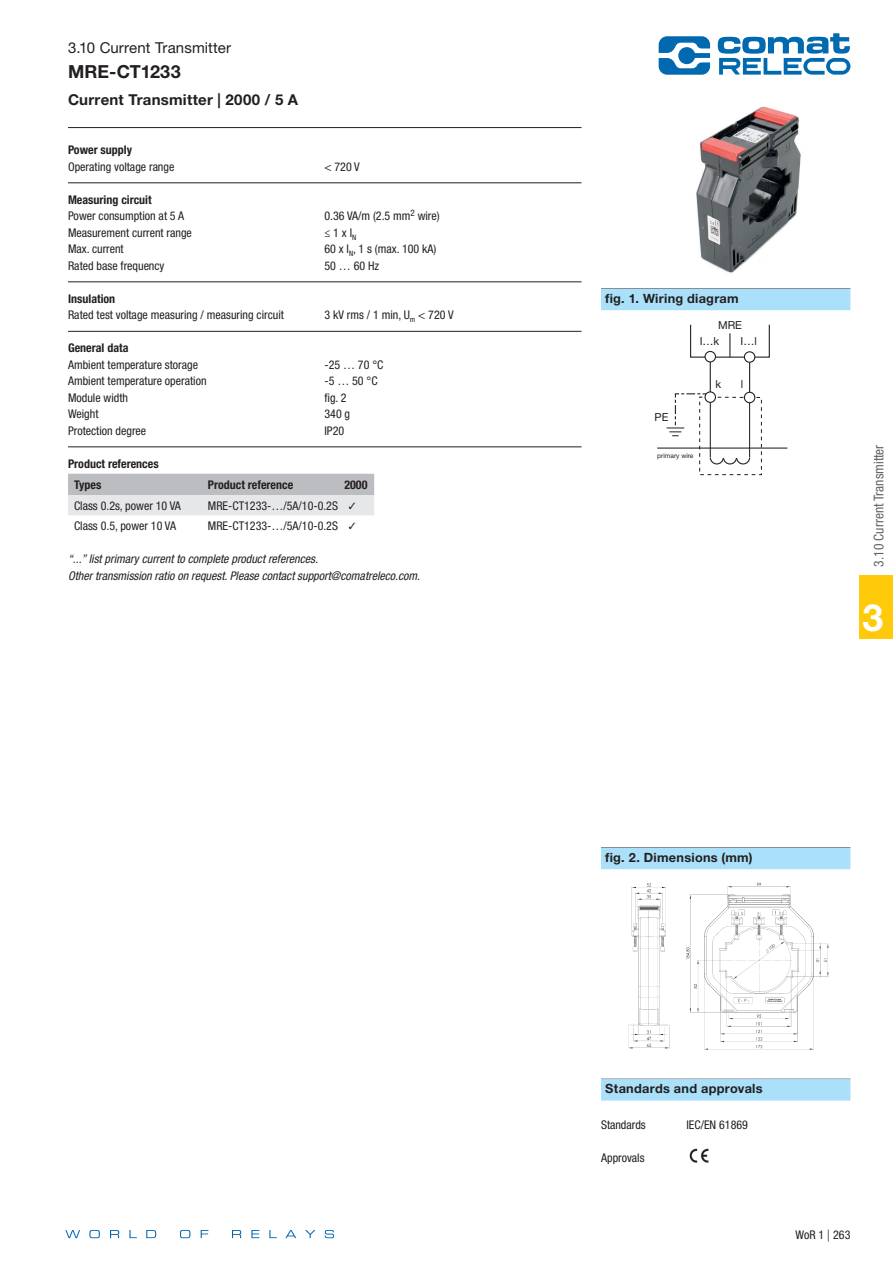
<style>
.page{position:relative;width:893px;height:1263px;background:#fff}
.page>*{position:absolute;margin:0;border:0;box-sizing:border-box;transform-origin:0 0}
.t1{font:700 37.5px "Helvetica Neue LT Std";color:#fff}
.t2{font:700 18px "Helvetica Neue LT Std";color:#231f20}
.t3{font:700 15px "Helvetica Neue LT Std";letter-spacing:.015em;color:#231f20}
.t4{font:15px "Helvetica Neue LT Std";letter-spacing:.005em;color:#231f20}
.t5{font:condensed 13.5px "Helvetica Neue LT Std";color:#636366}
.t6{font:700 12.75px "Helvetica Neue LT Std";letter-spacing:.02em;color:#231f20}
.t7{font:condensed 12px "Helvetica Neue LT Std";color:#231f20}
.t8{font:italic condensed 12px "Helvetica Neue LT Std";color:#231f20}
.t9{font:700 condensed 12px "Helvetica Neue LT Std";color:#231f20}
.t10{font:11.1px/16.4px "Helvetica Neue LT Std";color:#231f20}
.t11{font:6.6px "Helvetica Neue LT Std";color:#231f20}
.s1{font-weight:300;font-stretch:normal}
</style>
<div class="page">
<svg style="left:251px;top:1230px;width:8px;height:8px"></svg>
<svg style="left:232px;top:1230px;width:9px;height:8px"></svg>
<svg style="left:325px;top:1230px;width:9px;height:8px"></svg>
<svg style="left:305px;top:1230px;width:10px;height:8px"></svg>
<svg style="left:269px;top:1230px;width:8px;height:8px"></svg>
<svg style="left:285px;top:1230px;width:11px;height:8px"></svg>
<svg style="left:110px;top:1230px;width:9px;height:8px"></svg>
<svg style="left:89px;top:1230px;width:11px;height:8px"></svg>
<svg style="left:65px;top:1230px;width:15px;height:8px"></svg>
<svg style="left:201px;top:1230px;width:7px;height:8px"></svg>
<svg style="left:129px;top:1230px;width:8px;height:8px"></svg>
<svg style="left:180px;top:1230px;width:10px;height:8px"></svg>
<svg style="left:146px;top:1230px;width:10px;height:8px"></svg>
<svg style="left:659px;top:36px;width:51px;height:39px"></svg>
<svg style="left:718px;top:33px;width:132px;height:42px"></svg>
<div style="left:859px;top:575px;width:34px;height:64px;background:#feca0a"></div>
<hr style="left:68px;top:183px;width:513px;height:1px;background:#231f20">
<hr style="left:68px;top:282px;width:513px;height:1px;background:#231f20">
<hr style="left:68px;top:331px;width:513px;height:1px;background:#231f20">
<hr style="left:68px;top:447px;width:513px;height:1px;background:#231f20">
<hr style="left:68px;top:127px;width:513px;height:1px;background:#231f20">
<img style="left:696px;top:106px;width:105px;height:167px">
<hr style="left:601px;top:288px;width:249px;height:1px;background:#808285">
<div style="left:601px;top:289px;width:249px;height:21px;background:#aae0f9"></div>
<hr style="left:601px;top:847px;width:249px;height:1px;background:#808285">
<div style="left:601px;top:848px;width:249px;height:21px;background:#aae0f9"></div>
<hr style="left:601px;top:1078px;width:249px;height:1px;background:#808285">
<div style="left:601px;top:1079px;width:249px;height:21px;background:#aae0f9"></div>
<img style="left:738px;top:882px;width:91px;height:168px">
<img style="left:628px;top:883px;width:110px;height:167px">
<img style="left:689px;top:1148px;width:20px;height:14px">
<div style="left:690px;top:324px;width:80px;height:34px;border:1px solid #231f20"></div>
<svg style="left:729px;top:333px;width:1px;height:24px"></svg>
<hr style="left:710px;top:357px;width:1px;height:40px;background:#231f20">
<hr style="left:749px;top:357px;width:1px;height:40px;background:#231f20">
<div style="left:705px;top:351px;width:10px;height:11px;background:#fff;border-radius:50%"></div>
<div style="left:704px;top:351px;width:12px;height:11px;border:1px solid #231f20;border-radius:50%"></div>
<div style="left:744px;top:352px;width:11px;height:10px;background:#fff;border-radius:50%"></div>
<div style="left:744px;top:351px;width:11px;height:12px;border:1px solid #231f20;border-radius:50%"></div>
<hr style="left:657px;top:448px;width:130px;height:1px;background:#231f20">
<svg style="left:666px;top:393px;width:96px;height:82px"></svg>
<svg style="left:705px;top:392px;width:10px;height:10px"></svg>
<div style="left:704px;top:391px;width:12px;height:12px;border:1px solid #231f20;border-radius:50%"></div>
<div style="left:744px;top:392px;width:11px;height:11px;background:#fff;border-radius:50%"></div>
<div style="left:744px;top:392px;width:11px;height:11px;border:1px solid #231f20;border-radius:50%"></div>
<svg style="left:68px;top:474px;width:306px;height:41px;background:#d0d1d4"></svg>
<p class="t4" style="left:68px;top:39px;width:165px">3.10 Current Transmitter</p>
<p class="t2" style="left:68px;top:61px;width:114px">MRE-CT1233</p>
<p class="t3" style="left:68px;top:90px;width:232px">Current Transmitter | 2000 / 5 A</p>
<p class="t9" style="left:68px;top:143px;width:66px">Power supply</p>
<p class="t7" style="left:68px;top:160px;width:108px">Operating voltage range</p>
<p class="t9" style="left:68px;top:192px;width:85px">Measuring circuit</p>
<p class="t7" style="left:68px;top:209px;width:118px">Power consumption at 5 A</p>
<p class="t7" style="left:68px;top:226px;width:125px">Measurement current range</p>
<p class="t7" style="left:68px;top:242px;width:57px">Max. current</p>
<p class="t7" style="left:68px;top:259px;width:98px">Rated base frequency</p>
<p class="t9" style="left:68px;top:291px;width:49px">Insulation</p>
<p class="t7" style="left:68px;top:308px;width:217px">Rated test voltage measuring / measuring circuit</p>
<p class="t9" style="left:68px;top:341px;width:62px">General data</p>
<p class="t7" style="left:68px;top:358px;width:132px">Ambient temperature storage</p>
<p class="t7" style="left:68px;top:374px;width:140px">Ambient temperature operation</p>
<p class="t7" style="left:68px;top:391px;width:61px">Module width</p>
<p class="t7" style="left:68px;top:407px;width:32px">Weight</p>
<p class="t7" style="left:68px;top:424px;width:80px">Protection degree</p>
<p class="t9" style="left:68px;top:456px;width:92px">Product references</p>
<p class="t9" style="left:74px;top:477px;width:29px">Types</p>
<p class="t9" style="left:208px;top:477px;width:87px">Product reference</p>
<p class="t9" style="left:344px;top:477px;width:25px">2000</p>
<p class="t7" style="left:74px;top:498px;width:108px">Class 0.2s, power 10 VA</p>
<p class="t7" style="left:208px;top:498px;width:132px">MRE-CT1233-…/5A/10-0.2S</p>
<p class="t7" style="left:74px;top:519px;width:103px">Class 0.5, power 10 VA</p>
<p class="t7" style="left:208px;top:519px;width:132px">MRE-CT1233-…/5A/10-0.2S</p>
<p class="t8" style="left:68px;top:552px;width:251px">“...” list primary current to complete product references.</p>
<p class="t8" style="left:68px;top:568px;width:354px">Other transmission ratio on request. Please contact support@comatreleco.com.</p>
<p class="t7" style="left:324px;top:160px;width:37px">&lt; 720 V</p>
<p class="t7" style="left:324px;top:209px;width:117px">0.36 VA/m (2.5 mm<sup>2</sup> wire)</p>
<p class="t7" style="left:324px;top:226px;width:33px">≤ 1 x I<sub>N</sub></p>
<p class="t7" style="left:324px;top:242px;width:113px">60 x I<sub>N</sub>, 1 s (max. 100 kA)</p>
<p class="t7" style="left:324px;top:259px;width:56px">50 … 60 Hz</p>
<p class="t7" style="left:324px;top:308px;width:131px">3 kV rms / 1 min, U<sub>m</sub> &lt; 720 V</p>
<p class="t7" style="left:324px;top:358px;width:60px">-25 … 70 °C</p>
<p class="t7" style="left:324px;top:374px;width:55px">-5 … 50 °C</p>
<p class="t7" style="left:324px;top:391px;width:24px">fig. 2</p>
<p class="t7" style="left:324px;top:407px;width:27px">340 g</p>
<p class="t7" style="left:324px;top:424px;width:21px">IP20</p>
<p class="t6" style="left:605px;top:290px;width:135px">fig. 1. Wiring diagram</p>
<p class="t10" style="left:700px;top:317px;width:44px;text-indent:18px">MRE<br>I…k</p>
<p class="t10" style="left:715px;top:375px;width:7px">k</p>
<p class="t10" style="left:741px;top:375px;width:4px">l</p>
<p class="t10" style="left:741px;top:333px;width:18px">I…l</p>
<p class="t10" style="left:655px;top:408px;width:15px">PE</p>
<p class="t11" style="left:657px;top:451px;width:38px">primary wire</p>
<p class="t5" style="left:871px;top:567px;width:124px;rotate:-90deg">3.10 Current Transmitter</p>
<h1 class="t1" style="left:862px;top:594px;width:22px">3</h1>
<p class="t6" style="left:605px;top:849px;width:149px">fig. 2. Dimensions (mm)</p>
<p class="t6" style="left:605px;top:1080px;width:159px">Standards and approvals</p>
<p class="t7" style="left:601px;top:1118px;width:46px">Standards</p>
<p class="t7" style="left:686px;top:1118px;width:63px">IEC/EN 61869</p>
<p class="t7" style="left:601px;top:1151px;width:45px">Approvals</p>
<p class="t7" style="left:796px;top:1227px;width:56px">WoR 1 <span class="s1">|</span> 263</p>
</div>
